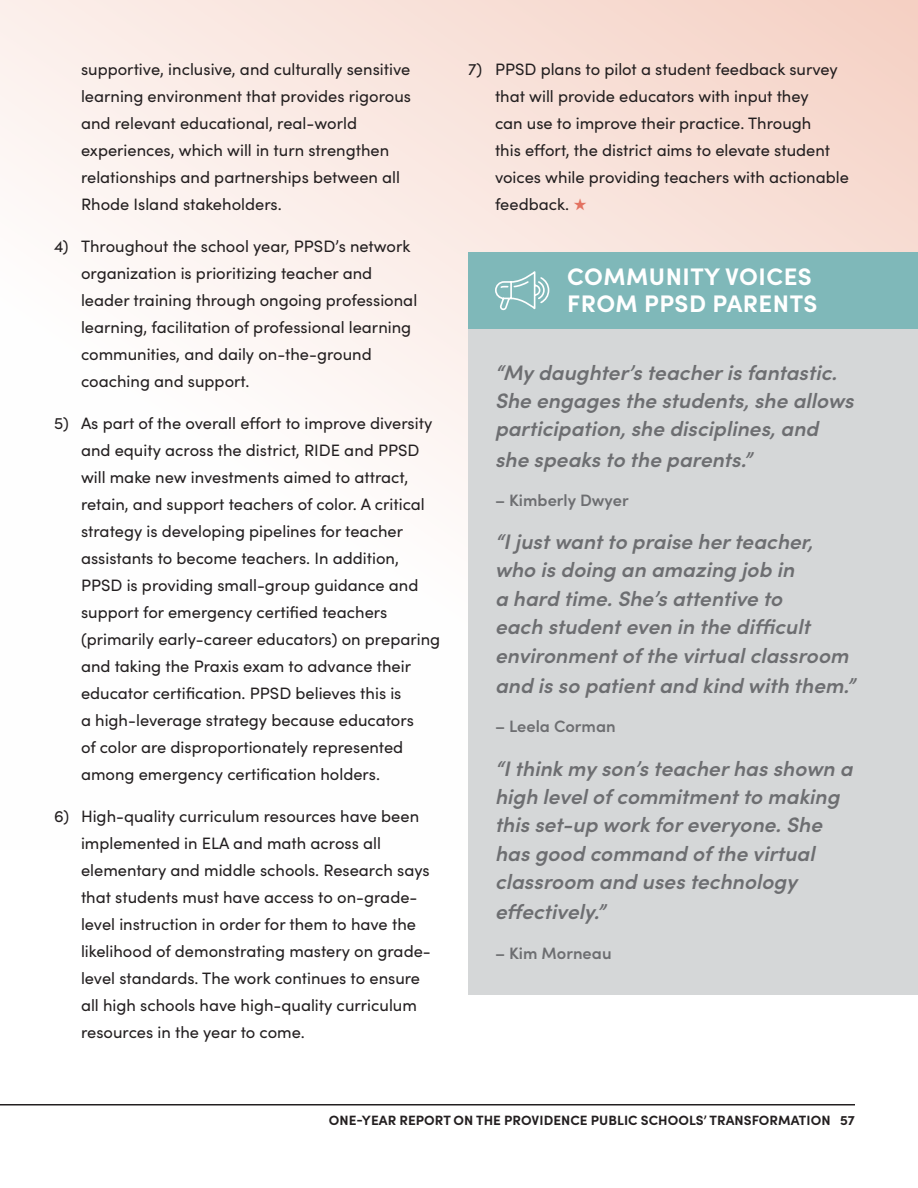
<style>
.page{position:relative;width:918px;height:1188px;background:#fff}
.page>*{position:absolute;margin:0;border:0;box-sizing:border-box;transform-origin:0 0}
.t1{font:700 24px/27px "Sofia Pro";letter-spacing:.02em;color:#fff}
.t2{font:italic 600 21px/28.8px "Sofia Pro";color:#6d6e71}
.t3{font:16.5px/27px "Sofia Pro";color:#231f20}
.t4{font:600 16.5px "Sofia Pro";color:#6d6e71}
.t5{font:700 13.5px "Sofia Pro";letter-spacing:.005em;color:#231f20}
.s1{color:#e37261}
</style>
<div class="page">
<hr style="left:0;top:1104px;width:855px;height:2px;background:#231f20">
<svg style="left:0;top:0;width:918px;height:485px"></svg>
<div style="left:468px;top:328px;width:450px;height:666px;background:#d5d7d8"></div>
<div style="left:468px;top:252px;width:450px;height:76px;background:#7fb8b9"></div>
<svg style="left:495px;top:271px;width:54px;height:39px"></svg>
<p class="t3" style="left:81px;top:55px;width:332px">supportive, inclusive, and culturally sensitive learning environment that provides rigorous and relevant educational, real-world experiences, which will in turn strengthen relationships and partnerships between all Rhode Island stakeholders.</p>
<p class="t3" style="left:81px;top:232px;width:338px;text-indent:-27px">4) Throughout the school year, PPSD’s network organization is prioritizing teacher and leader training through ongoing professional learning, facilitation of professional learning communities, and daily on-the-ground coaching and support.</p>
<p class="t3" style="left:81px;top:409px;width:361px;text-indent:-27px">5) As part of the overall effort to improve diversity and equity across the district, RIDE and PPSD will make new investments aimed to attract, retain, and support teachers of color. A critical strategy is developing pipelines for teacher assistants to become teachers. In addition, PPSD is providing small-group guidance and support for emergency certified teachers (primarily early-career educators) on preparing and taking the Praxis exam to advance their educator certification. PPSD believes this is<br>a high-leverage strategy because educators<br>of color are disproportionately represented among emergency certification holders.</p>
<p class="t3" style="left:81px;top:802px;width:351px;text-indent:-27px">6) High-quality curriculum resources have been implemented in ELA and math across all elementary and middle schools. Research says that students must have access to on-grade&shy;level instruction in order for them to have the likelihood of demonstrating mastery on grade&shy;level standards. The work continues to ensure all high schools have high-quality curriculum resources in the year to come.</p>
<p class="t3" style="left:495px;top:55px;width:355px;text-indent:-27px">7) PPSD plans to pilot a student feedback survey that will provide educators with input they<br>can use to improve their practice. Through<br>this effort, the district aims to elevate student voices while providing teachers with actionable feedback. <span class="s1">★</span></p>
<h1 class="t1" style="left:567px;top:261px;width:252px">COMMUNITY VOICES<br>FROM PPSD PARENTS</h1>
<p class="t2" style="left:495px;top:356px;width:360px">“My daughter’s teacher is fantastic.<br>She engages the students, she allows participation, she disciplines, and she speaks to the parents.”</p>
<p class="t4" style="left:495px;top:487px;width:135px">– Kimberly Dwyer</p>
<p class="t2" style="left:495px;top:526px;width:362px">“I just want to praise her teacher, who is doing an amazing job in<br>a hard time. She’s attentive to<br>each student even in the difficult environment of the virtual classroom and is so patient and kind with them.”</p>
<p class="t4" style="left:495px;top:714px;width:122px">– Leela Corman</p>
<p class="t2" style="left:495px;top:752px;width:359px">“I think my son’s teacher has shown a high level of commitment to making this set-up work for everyone. She has good command of the virtual classroom and uses technology effectively.”</p>
<p class="t4" style="left:495px;top:940px;width:118px">– Kim Morneau</p>
<p class="t5" style="left:329px;top:1110px;width:528px">ONE-YEAR REPORT ON THE PROVIDENCE PUBLIC SCHOOLS’ TRANSFORMATION 57</p>
</div>
